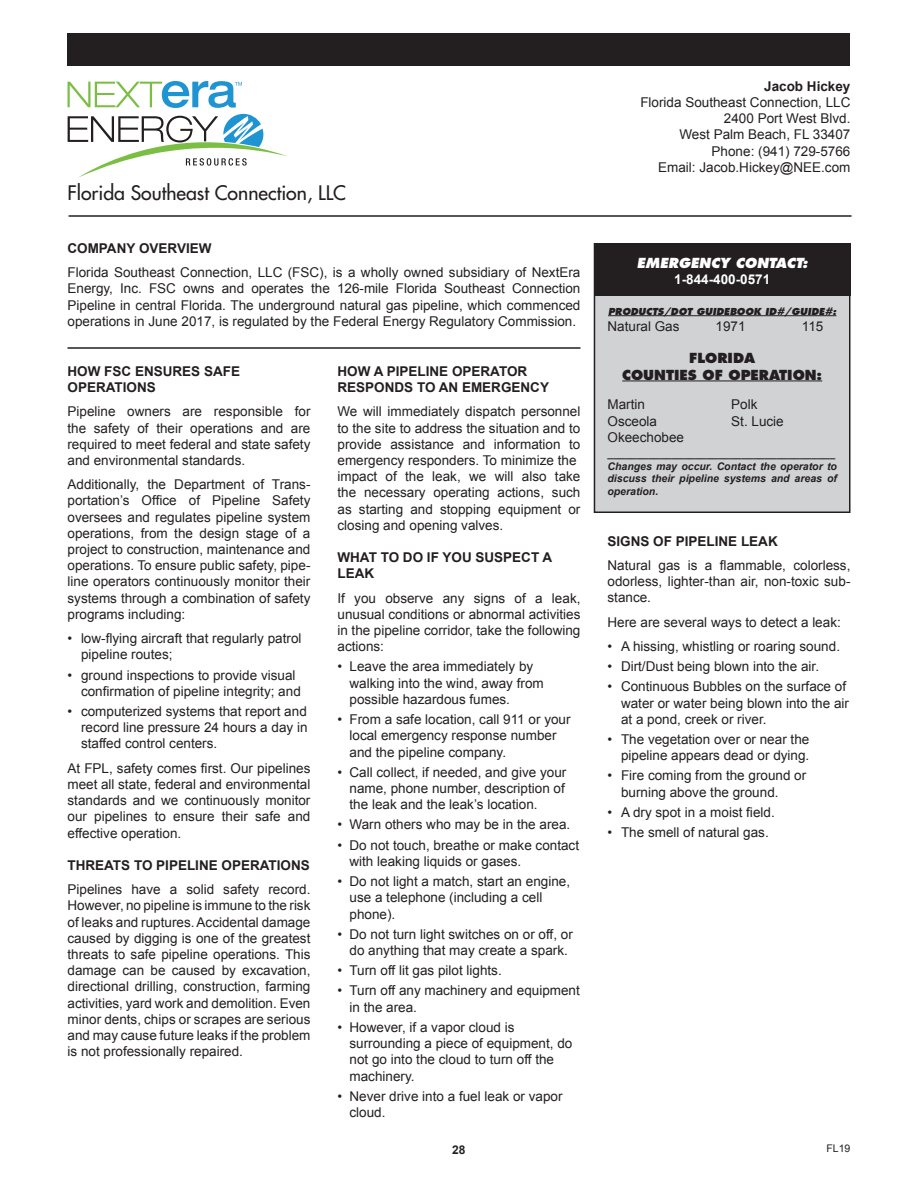
<style>
.page{position:relative;width:918px;height:1188px;background:#fff}
.page>*{position:absolute;margin:0;border:0;box-sizing:border-box;transform-origin:0 0}
.t1{font:19.5px "Futura";color:#231f20}
.t2{font:13.5px/16.2px "Arial";color:#231f20}
.t3{font:700 13.5px/16.2px "Arial";color:#231f20}
.t4{font:800 13.5px "Futura";color:#231f20}
.t5{font:italic 800 13.5px "Futura";color:#fff}
.t6{font:700 13.5px "Arial";color:#fff}
.t7{font:700 12px "Arial";color:#231f20}
.t8{font:italic 700 10.5px/12.6px "Arial";color:#231f20;text-align:justify}
.t9{font:10.5px "Arial";color:#231f20}
.t10{font:italic 800 9.3px "Futura";color:#231f20}
</style>
<div class="page">
<hr style="left:69px;top:215px;width:783px;height:2px;background:#231f20">
<div style="left:594px;top:244px;width:256px;height:268px;background:#d1d2d4"></div>
<div style="left:594px;top:243px;width:256px;height:270px;border:2px solid #231f20"></div>
<div style="left:594px;top:244px;width:256px;height:52px;background:#231f20"></div>
<hr style="left:608px;top:315px;width:228px;height:1px;background:#231f20">
<hr style="left:622px;top:381px;width:200px;height:1px;background:#231f20">
<hr style="left:68px;top:347px;width:512px;height:2px;background:#231f20">
<svg style="left:68px;top:81px;width:174px;height:27px"></svg>
<svg style="left:68px;top:114px;width:220px;height:64px"></svg>
<div style="left:68px;top:34px;width:782px;height:32px;background:#231f20"></div>
<p class="t1" style="left:68px;top:180px;width:280px">Florida Southeast Connection, LLC</p>
<p class="t3" style="left:68px;top:240px;width:146px">COMPANY OVERVIEW</p>
<p class="t2" style="left:68px;top:264px;width:514px;text-align:justify">Florida Southeast Connection, LLC (FSC), is a wholly owned subsidiary of NextEra Energy, Inc. FSC owns and operates the 126-mile Florida Southeast Connection Pipeline in central Florida. The underground natural gas pipeline, which commenced operations in June 2017, is regulated by the Federal Energy Regulatory Commission.</p>
<p class="t3" style="left:68px;top:363px;width:174px">HOW FSC ENSURES SAFE<br>OPERATIONS</p>
<p class="t2" style="left:68px;top:404px;width:244px;text-align:justify">Pipeline owners are responsible for the safety of their operations and are required to meet federal and state safety and environmental standards.</p>
<p class="t2" style="left:68px;top:477px;width:245px;text-align:justify">Additionally, the Department of Trans&shy;portation’s Office of Pipeline Safety oversees and regulates pipeline system operations, from the design stage of a project to construction, maintenance and operations. To ensure public safety, pipe&shy;line operators continuously monitor their systems through a combination of safety programs including:</p>
<p class="t2" style="left:81px;top:630px;width:222px;text-indent:-14px">• low-flying aircraft that regularly patrol pipeline routes;</p>
<p class="t2" style="left:81px;top:667px;width:221px;text-indent:-14px">• ground inspections to provide visual confirmation of pipeline integrity; and</p>
<p class="t2" style="left:81px;top:703px;width:228px;text-align:justify;text-indent:-14px">• computerized systems that report and record line pressure 24 hours a day in staffed control centers.</p>
<p class="t2" style="left:68px;top:760px;width:244px">At FPL, safety comes first. Our pipelines meet all state, federal and environmental</p>
<p class="t2" style="left:68px;top:792px;width:245px;text-align:justify">standards and we continuously monitor our pipelines to ensure their safe and effective operation.</p>
<p class="t3" style="left:68px;top:858px;width:244px">THREATS TO PIPELINE OPERATIONS</p>
<p class="t2" style="left:68px;top:882px;width:245px;text-align:justify">Pipelines have a solid safety record.<br>However, no pipeline is immune to the risk of leaks and ruptures. Accidental damage caused by digging is one of the greatest threats to safe pipeline operations. This damage can be caused by excavation, directional drilling, construction, farming activities, yard work and demolition. Even</p>
<p class="t2" style="left:68px;top:1011px;width:244px">minor dents, chips or scrapes are serious and may cause future leaks if the problem</p>
<p class="t2" style="left:68px;top:1044px;width:177px">is not professionally repaired.</p>
<p class="t3" style="left:338px;top:363px;width:213px">HOW A PIPELINE OPERATOR<br>RESPONDS TO AN EMERGENCY</p>
<p class="t2" style="left:338px;top:404px;width:245px">We will immediately dispatch personnel to the site to address the situation and to</p>
<p class="t2" style="left:338px;top:436px;width:244px">provide assistance and information to emergency responders. To minimize the</p>
<p class="t2" style="left:338px;top:468px;width:244px;text-align:justify">impact of the leak, we will also take the necessary operating actions, such as starting and stopping equipment or closing and opening valves.</p>
<p class="t3" style="left:338px;top:550px;width:216px">WHAT TO DO IF YOU SUSPECT A<br>LEAK</p>
<p class="t2" style="left:338px;top:590px;width:245px;text-align:justify">If you observe any signs of a leak, unusual conditions or abnormal activities in the pipeline corridor, take the following actions:</p>
<p class="t2" style="left:350px;top:659px;width:196px;text-indent:-12px">• Leave the area immediately by walking into the wind, away from possible hazardous fumes.</p>
<p class="t2" style="left:350px;top:711px;width:223px;text-indent:-12px">• From a safe location, call 911 or your local emergency response number and the pipeline company.</p>
<p class="t2" style="left:350px;top:764px;width:218px;text-align:justify;text-indent:-12px">• Call collect, if needed, and give your name, phone number, description of the leak and the leak’s location.</p>
<p class="t2" style="left:338px;top:817px;width:234px">• Warn others who may be in the area.</p>
<p class="t2" style="left:350px;top:837px;width:231px;text-indent:-12px">• Do not touch, breathe or make contact with leaking liquids or gases.</p>
<p class="t2" style="left:350px;top:873px;width:222px;text-indent:-12px">• Do not light a match, start an engine, use a telephone (including a cell phone).</p>
<p class="t2" style="left:338px;top:926px;width:237px;text-align:center">• Do not turn light switches on or off, or do anything that may create a spark.</p>
<p class="t2" style="left:338px;top:963px;width:166px">• Turn off lit gas pilot lights.</p>
<p class="t2" style="left:350px;top:983px;width:232px;text-indent:-12px">• Turn off any machinery and equipment in the area.</p>
<p class="t2" style="left:350px;top:1019px;width:224px;text-indent:-12px">• However, if a vapor cloud is surrounding a piece of equipment, do not go into the cloud to turn off the machinery.</p>
<p class="t2" style="left:350px;top:1088px;width:215px;text-indent:-12px">• Never drive into a fuel leak or vapor cloud.</p>
<p class="t3" style="left:764px;top:78px;width:88px">Jacob Hickey</p>
<p class="t2" style="left:640px;top:94px;width:212px">Florida Southeast Connection, LLC</p>
<p class="t2" style="left:724px;top:111px;width:128px">2400 Port West Blvd.</p>
<p class="t2" style="left:679px;top:127px;width:173px">West Palm Beach, FL 33407</p>
<p class="t2" style="left:712px;top:143px;width:140px">Phone: (941) 729-5766</p>
<p class="t2" style="left:658px;top:159px;width:194px">Email: Jacob.Hickey@NEE.com</p>
<p class="t5" style="left:637px;top:254px;width:172px">EMERGENCY CONTACT:</p>
<p class="t6" style="left:674px;top:271px;width:98px">1-844-400-0571</p>
<p class="t10" style="left:608px;top:305px;width:230px">PRODUCTS/DOT GUIDEBOOK ID#/GUIDE#:</p>
<p class="t2" style="left:608px;top:318px;width:74px">Natural Gas</p>
<p class="t2" style="left:716px;top:318px;width:32px">1971</p>
<p class="t2" style="left:802px;top:318px;width:23px">115</p>
<p class="t4" style="left:689px;top:350px;width:68px">FLORIDA</p>
<p class="t4" style="left:622px;top:366px;width:202px">COUNTIES OF OPERATION:</p>
<p class="t2" style="left:608px;top:397px;width:39px">Martin</p>
<p class="t2" style="left:608px;top:413px;width:51px">Osceola</p>
<p class="t2" style="left:608px;top:429px;width:78px">Okeechobee</p>
<p class="t2" style="left:731px;top:397px;width:28px">Polk</p>
<p class="t2" style="left:731px;top:413px;width:54px">St. Lucie</p>
<p class="t8" style="left:608px;top:447px;width:229px">_______________________________________</p>
<p class="t8" style="left:608px;top:460px;width:231px">Changes may occur. Contact the operator to discuss their pipeline systems and areas of operation.</p>
<p class="t3" style="left:608px;top:533px;width:172px">SIGNS OF PIPELINE LEAK</p>
<p class="t2" style="left:608px;top:557px;width:244px;text-align:justify">Natural gas is a flammable, colorless, odorless, lighter-than air, non-toxic sub&shy;stance.</p>
<p class="t2" style="left:608px;top:614px;width:235px">Here are several ways to detect a leak:</p>
<p class="t2" style="left:608px;top:638px;width:234px">• A hissing, whistling or roaring sound.</p>
<p class="t2" style="left:608px;top:658px;width:213px">• Dirt/Dust being blown into the air.</p>
<p class="t2" style="left:621px;top:679px;width:230px;text-indent:-14px">• Continuous Bubbles on the surface of water or water being blown into the air at a pond, creek or river.</p>
<p class="t2" style="left:608px;top:731px;width:203px;text-align:right">• The vegetation over or near the pipeline appears dead or dying.</p>
<p class="t2" style="left:621px;top:768px;width:187px;text-indent:-14px">• Fire coming from the ground or burning above the ground.</p>
<p class="t2" style="left:608px;top:804px;width:169px">• A dry spot in a moist field.</p>
<p class="t2" style="left:608px;top:824px;width:163px">• The smell of natural gas.</p>
<p class="t7" style="left:452px;top:1141px;width:15px">28</p>
<p class="t9" style="left:827px;top:1142px;width:25px">FL19</p>
</div>
